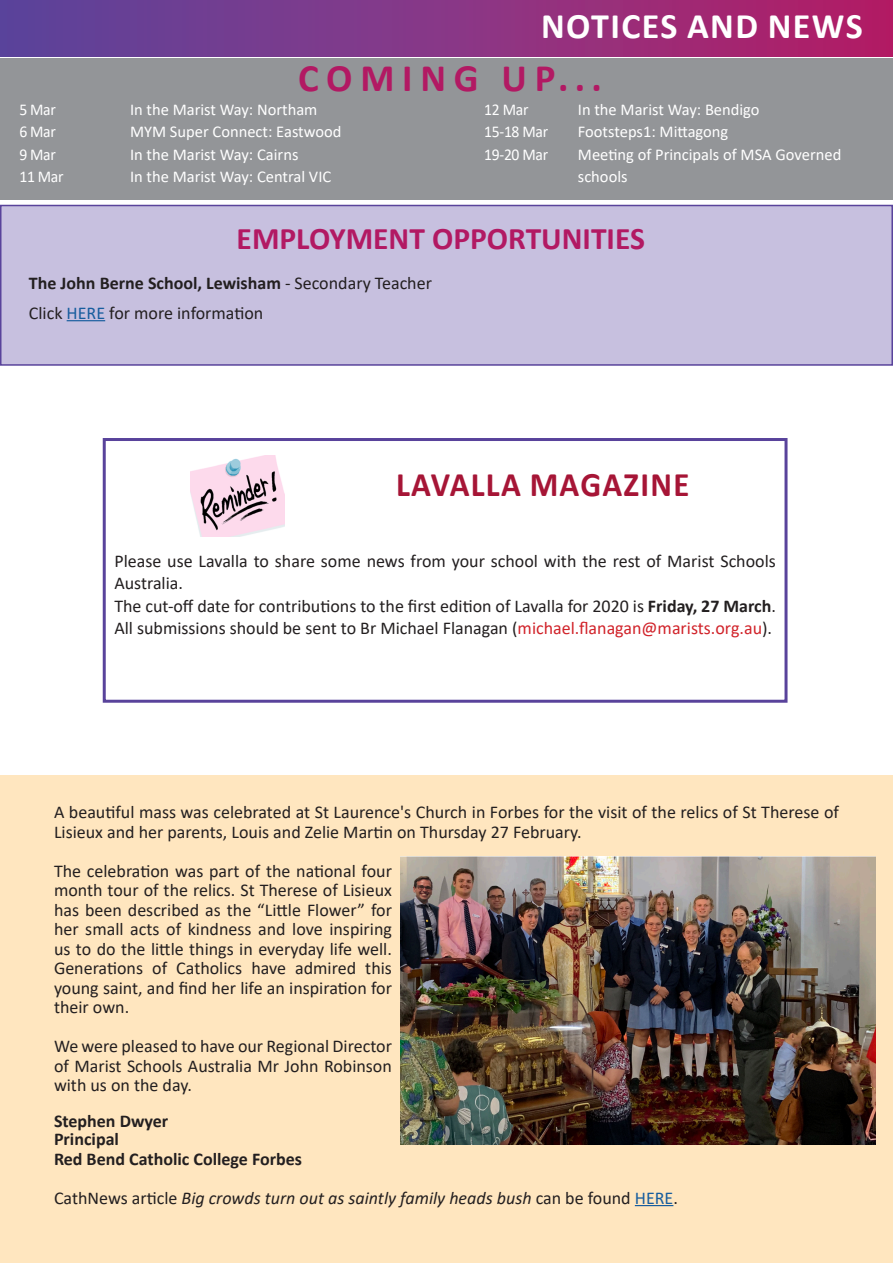
<style>
.page{position:relative;width:893px;height:1263px;background:#fff}
.page>*{position:absolute;margin:0;border:0;box-sizing:border-box;transform-origin:0 0}
.t1{font:700 39px "Calibri";letter-spacing:.2em;color:#b21963}
.t2{font:700 36px "Calibri";letter-spacing:.04em;color:#fff}
.Blue_Title{font:700 34.5px "Calibri";letter-spacing:.04em;color:#a61536;scale:.95 1}
.t3{font:700 31.5px "Calibri";color:#b21963}
.t4{font:18px/19.5px "Calibri";color:#231f20}
.t5{font:700 18px "Calibri";color:#231f20}
.t6{font:italic 18px "Calibri";color:#231f20}
.t7{font:16.5px/22.5px "Calibri";color:#fff}
.t8{font:16.5px "Calibri";color:#fff;scale:.95 1}
.s1{font-weight:400}
.s2{color:#175d9e}
.s3{font-weight:700}
.s4{color:#d1232a}
.s5{font-style:normal}
.s6{font-style:normal;color:#175d9e}
</style>
<div class="page">
<div style="left:0;top:775px;width:893px;height:488px;background:#ffe6bf"></div>
<div style="left:0;top:0;width:892px;height:57px;background:linear-gradient(to right,#5b489f,#b42067)"></div>
<div style="left:0;top:58px;width:893px;height:141px;background:#939598"></div>
<div style="left:1px;top:205px;width:891px;height:160px;background:#c7c0df"></div>
<div style="left:0;top:205px;width:893px;height:161px;border:2px solid #59439b"></div>
<img style="left:190px;top:456px;width:94px;height:81px">
<div style="left:103px;top:438px;width:684px;height:265px;border:3px solid #59439b"></div>
<hr style="left:67px;top:320px;width:38px;height:1px;background:#175d9e">
<img style="left:400px;top:857px;width:476px;height:287px">
<hr style="left:635px;top:1205px;width:38px;height:1px;background:#175d9e">
<p class="t8" style="left:19px;top:98px;width:40px">5 Mar</p>
<p class="t8" style="left:19px;top:121px;width:40px">6 Mar</p>
<p class="t8" style="left:19px;top:143px;width:40px">9 Mar</p>
<p class="t8" style="left:19px;top:166px;width:48px">11 Mar</p>
<p class="t2" style="left:541px;top:0;width:323px">NOTICES AND NEWS</p>
<p class="t1" style="left:298px;top:51px;width:305px">COMING UP...</p>
<p class="t7" style="left:130px;top:98px;width:189px">In the Marist Way: Northam</p>
<p class="t7" style="left:130px;top:120px;width:213px">MYM Super Connect: Eastwood</p>
<p class="t7" style="left:130px;top:143px;width:170px">In the Marist Way: Cairns</p>
<p class="t7" style="left:130px;top:165px;width:203px">In the Marist Way: Central VIC</p>
<p class="t7" style="left:578px;top:98px;width:183px">In the Marist Way: Bendigo</p>
<p class="t7" style="left:578px;top:120px;width:152px">Footsteps1: Mittagong</p>
<p class="t7" style="left:578px;top:143px;width:265px">Meeting of Principals of MSA Governed schools</p>
<p class="t8" style="left:484px;top:98px;width:48px">12 Mar</p>
<p class="t8" style="left:484px;top:121px;width:69px">15-18 Mar</p>
<p class="t8" style="left:484px;top:143px;width:69px">19-20 Mar</p>
<p class="t3" style="left:237px;top:216px;width:410px">EMPLOYMENT OPPORTUNITIES</p>
<p class="t5" style="left:29px;top:270px;width:405px">The John Berne School, Lewisham <span class="s1">- Secondary Teacher</span></p>
<p class="t4" style="left:29px;top:302px;width:236px">Click <span class="s2">HERE</span> for more information</p>
<p class="Blue_Title" style="left:396px;top:460px;width:310px">LAVALLA MAGAZINE</p>
<p class="t4" style="left:114px;top:549px;width:663px;line-height:22.5px">Please use Lavalla to share some news from your school with the rest of Marist Schools<br>Australia.</p>
<p class="t4" style="left:114px;top:594px;width:663px;line-height:22.5px">The cut-off date for contributions to the first edition of Lavalla for 2020 is <span class="s3">Friday, 27 March</span>.<br>All submissions should be sent to Br Michael Flanagan (<span class="s4">michael.flanagan@marists.org.au</span>).</p>
<p class="t4" style="left:54px;top:802px;width:786px">A beautiful mass was celebrated at St Laurence's Church in Forbes for the visit of the relics of St Therese of<br>Lisieux and her parents, Louis and Zelie Martin on Thursday 27 February.</p>
<p class="t4" style="left:54px;top:860px;width:339px;text-align:justify">The celebration was part of the national four month tour of the relics. St Therese of Lisieux has been described as the “Little Flower” for her small acts of kindness and love inspiring us to do the little things in everyday life well.<br>Generations of Catholics have admired this young saint, and find her life an inspiration for their own.</p>
<p class="t4" style="left:54px;top:1036px;width:339px;text-align:justify">We were pleased to have our Regional Director of Marist Schools Australia Mr John Robinson with us on the day.</p>
<p class="t5" style="left:54px;top:1108px;width:116px">Stephen Dwyer</p>
<p class="t5" style="left:54px;top:1126px;width:66px">Principal</p>
<p class="t5" style="left:54px;top:1146px;width:250px">Red Bend Catholic College Forbes</p>
<p class="t6" style="left:54px;top:1185px;width:625px"><span class="s5">CathNews article</span> Big crowds turn out as saintly family heads bush <span class="s5">can be found</span> <span class="s6">HERE</span><span class="s5">.</span></p>
</div>
